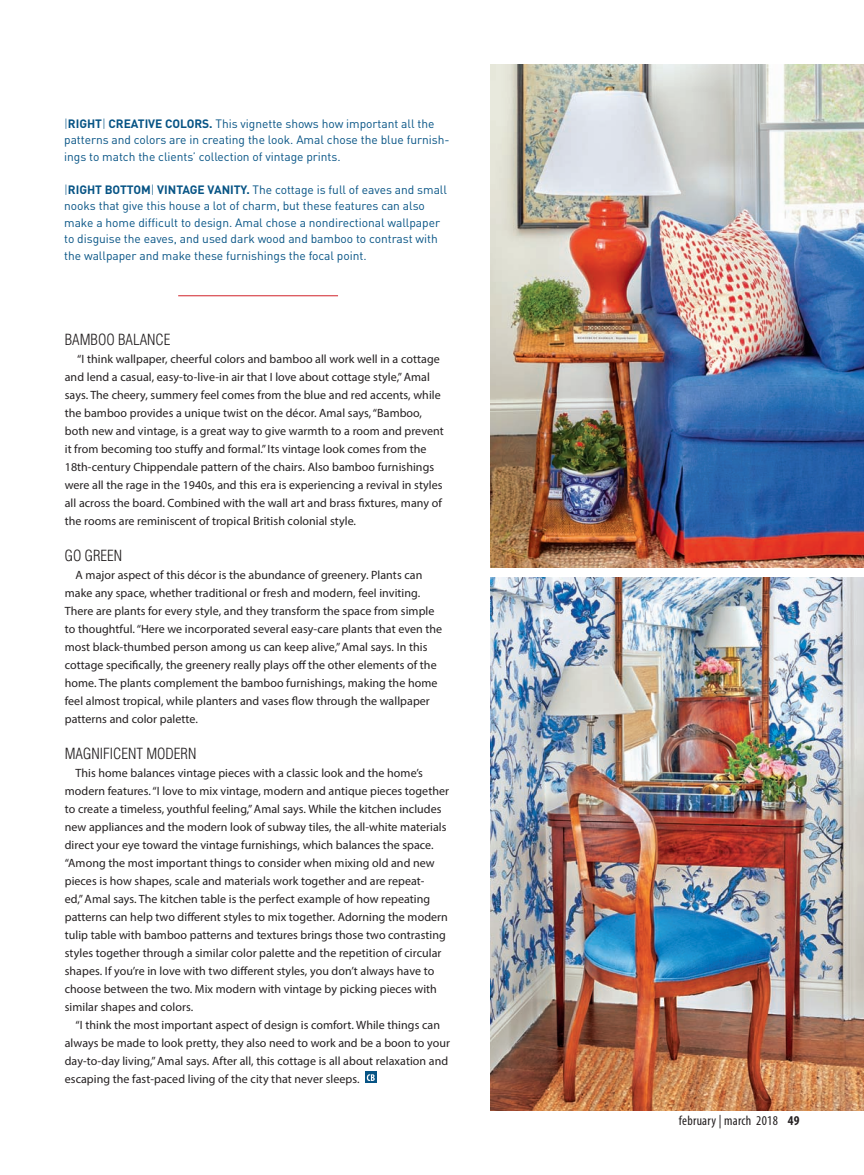
<style>
.page{position:relative;width:864px;height:1175px;background:#fff}
.page>*{position:absolute;margin:0;border:0;box-sizing:border-box;transform-origin:0 0}
.t1{font:300 condensed 15px "Helvetica";color:#231f20}
.t2{font:condensed 13.5px "Myriad Pro";letter-spacing:.02em;color:#231f20}
.t3{font:12px/18px "Myriad Pro";letter-spacing:.005em;color:#231f20}
.t4{font:12px/16.5px "DIN Pro";letter-spacing:-.005em;color:#075485}
.s1{font-family:"DIN";font-weight:300}
.s2{font-family:"DIN";font-weight:700}
.s3{font-weight:700}
</style>
<div class="page">
<img style="left:490px;top:65px;width:374px;height:503px">
<img style="left:490px;top:578px;width:374px;height:532px">
<div style="left:365px;top:1071px;width:12px;height:12px;background:#075485"></div>
<svg style="left:367px;top:1074px;width:8px;height:7px"></svg>
<hr style="left:178px;top:295px;width:160px;height:1px;background:#d1232a">
<p class="t4" style="left:64px;top:115px;width:387px"><span class="s1">|</span><span class="s2">RIGHT</span><span class="s1">|</span> <span class="s2">CREATIVE COLORS.</span> This vignette shows how important all the patterns and colors are in creating the look. Amal chose the blue furnish&shy;ings to match the clients’ collection of vintage prints.</p>
<p class="t4" style="left:64px;top:181px;width:384px"><span class="s1">|</span><span class="s2">RIGHT BOTTOM</span><span class="s1">|</span> <span class="s2">VINTAGE VANITY.</span> The cottage is full of eaves and small nooks that give this house a lot of charm, but these features can also make a home difficult to design. Amal chose a nondirectional wallpaper to disguise the eaves, and used dark wood and bamboo to contrast with the wallpaper and make these furnishings the focal point.</p>
<p class="t1" style="left:65px;top:330px;width:107px">BAMBOO BALANCE</p>
<p class="t3" style="left:65px;top:350px;width:380px;text-indent:12px">“I think wallpaper, cheerful colors and bamboo all work well in a cottage and lend a casual, easy-to-live-in air that I love about cottage style,” Amal says. The cheery, summery feel comes from the blue and red accents, while the bamboo provides a unique twist on the décor. Amal says, “Bamboo, both new and vintage, is a great way to give warmth to a room and prevent it from becoming too stuffy and formal.” Its vintage look comes from the 18th-century Chippendale pattern of the chairs. Also bamboo furnishings were all the rage in the 1940s, and this era is experiencing a revival in styles all across the board. Combined with the wall art and brass fixtures, many of the rooms are reminiscent of tropical British colonial style.</p>
<p class="t1" style="left:65px;top:546px;width:59px">GO GREEN</p>
<p class="t3" style="left:65px;top:566px;width:379px;text-indent:11px">A major aspect of this décor is the abundance of greenery. Plants can make any space, whether traditional or fresh and modern, feel inviting.<br>There are plants for every style, and they transform the space from simple to thoughtful. “Here we incorporated several easy-care plants that even the most black-thumbed person among us can keep alive,” Amal says. In this cottage specifically, the greenery really plays off the other elements of the home. The plants complement the bamboo furnishings, making the home feel almost tropical, while planters and vases flow through the wallpaper patterns and color palette.</p>
<p class="t1" style="left:65px;top:744px;width:133px">MAGNIFICENT MODERN</p>
<p class="t3" style="left:65px;top:764px;width:386px;text-indent:11px">This home balances vintage pieces with a classic look and the home’s modern features. “I love to mix vintage, modern and antique pieces together to create a timeless, youthful feeling,” Amal says. While the kitchen includes new appliances and the modern look of subway tiles, the all-white materials direct your eye toward the vintage furnishings, which balances the space. “Among the most important things to consider when mixing old and new pieces is how shapes, scale and materials work together and are repeat-<br>ed,” Amal says. The kitchen table is the perfect example of how repeating patterns can help two different styles to mix together. Adorning the modern tulip table with bamboo patterns and textures brings those two contrasting styles together through a similar color palette and the repetition of circular shapes. If you’re in love with two different styles, you don’t always have to choose between the two. Mix modern with vintage by picking pieces with similar shapes and colors.</p>
<p class="t3" style="left:65px;top:1016px;width:387px;text-indent:11px">“I think the most important aspect of design is comfort. While things can always be made to look pretty, they also need to work and be a boon to your day-to-day living,” Amal says. After all, this cottage is all about relaxation and escaping the fast-paced living of the city that never sleeps.</p>
<p class="t2" style="left:679px;top:1112px;width:122px">february | march 2018 <span class="s3">49</span></p>
</div>
